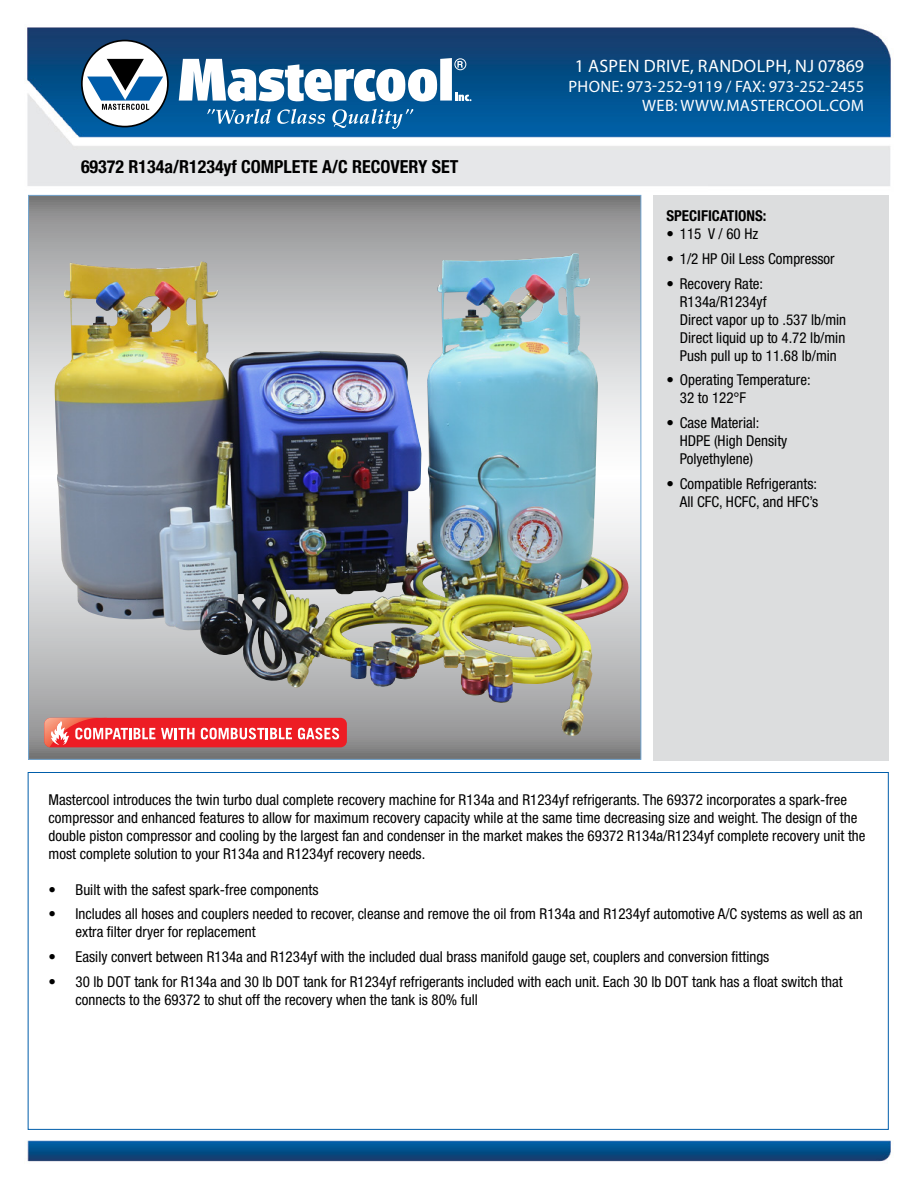
<style>
.page{position:relative;width:918px;height:1188px;background:#fff}
.page>*{position:absolute;margin:0;border:0;box-sizing:border-box;transform-origin:0 0}
.t1{font:700 condensed 18px "Helvetica Neue";color:#000}
.t2{font:18px "Myriad Pro";letter-spacing:.02em;color:#fff}
.t3{font:16.5px/19.8px "Myriad Pro";letter-spacing:.005em;color:#fff;text-align:right}
.t4{font:condensed 15px/18px "Helvetica Neue";color:#000}
.t5{font:700 condensed 15px "Helvetica Neue";color:#000}
</style>
<div class="page">
<img style="left:24px;top:27px;width:868px;height:1135px">
<div style="left:653px;top:195px;width:235px;height:565px;background:#dcddde"></div>
<svg style="left:30px;top:197px;width:609px;height:561px;background:#a9abaa"></svg>
<div style="left:82px;top:41px;width:86px;height:86px;background:#fff;border-radius:50%"></div>
<div style="left:81px;top:40px;width:88px;height:87px;border:2px solid #000;border-radius:50%"></div>
<svg style="left:87px;top:59px;width:76px;height:51px"></svg>
<svg style="left:207px;top:109px;width:64px;height:15px"></svg>
<svg style="left:277px;top:109px;width:48px;height:15px"></svg>
<svg style="left:332px;top:109px;width:81px;height:20px;background:#387fb4"></svg>
<svg style="left:179px;top:58px;width:293px;height:45px"></svg>
<div style="left:454px;top:58px;width:12px;height:12px;border:1px solid #fff;border-radius:50%"></div>
<img style="left:53px;top:253px;width:522px;height:451px">
<svg style="left:44px;top:718px;width:303px;height:29px;background:#f04d50"></svg>
<p class="t1" style="left:81px;top:155px;width:379px">69372 R134a/R1234yf COMPLETE A/C RECOVERY SET</p>
<p class="t2" style="left:575px;top:55px;width:291px">1 ASPEN DRIVE, RANDOLPH, NJ 07869</p>
<p class="t3" style="left:568px;top:76px;width:297px">PHONE: 973-252-9119 / FAX: 973-252-2455<br>WEB: WWW.MASTERCOOL.COM</p>
<p class="t5" style="left:666px;top:207px;width:102px">SPECIFICATIONS:</p>
<p class="t4" style="left:666px;top:225px;width:93px">• 115 V / 60 Hz</p>
<p class="t4" style="left:666px;top:250px;width:170px">• 1/2 HP Oil Less Compressor</p>
<p class="t4" style="left:680px;top:274px;width:168px;text-indent:-14px">• Recovery Rate:<br>R134a/R1234yf<br>Direct vapor up to .537 lb/min<br>Direct liquid up to 4.72 lb/min<br>Push pull up to 11.68 lb/min</p>
<p class="t4" style="left:680px;top:371px;width:132px;text-indent:-14px">• Operating Temperature:<br>32 to 122°F</p>
<p class="t4" style="left:680px;top:414px;width:109px;text-indent:-14px">• Case Material:<br>HDPE (High Density<br>Polyethylene)</p>
<p class="t4" style="left:666px;top:475px;width:154px;text-align:right">• Compatible Refrigerants:<br>All CFC, HCFC, and HFC’s</p>
<p class="t4" style="left:49px;top:790px;width:818px">Mastercool introduces the twin turbo dual complete recovery machine for R134a and R1234yf refrigerants. The 69372 incorporates a spark-free compressor and enhanced features to allow for maximum recovery capacity while at the same time decreasing size and weight. The design of the double piston compressor and cooling by the largest fan and condenser in the market makes the 69372 R134a/R1234yf complete recovery unit the most complete solution to your R134a and R1234yf recovery needs.</p>
<p class="t4" style="left:49px;top:880px;width:271px">• Built with the safest spark-free components</p>
<p class="t4" style="left:76px;top:905px;width:789px;text-indent:-27px">• Includes all hoses and couplers needed to recover, cleanse and remove the oil from R134a and R1234yf automotive A/C systems as well as an extra filter dryer for replacement</p>
<p class="t4" style="left:49px;top:948px;width:722px">• Easily convert between R134a and R1234yf with the included dual brass manifold gauge set, couplers and conversion fittings</p>
<p class="t4" style="left:76px;top:972px;width:769px;text-indent:-27px">• 30 lb DOT tank for R134a and 30 lb DOT tank for R1234yf refrigerants included with each unit. Each 30 lb DOT tank has a float switch that connects to the 69372 to shut off the recovery when the tank is 80% full</p>
</div>
